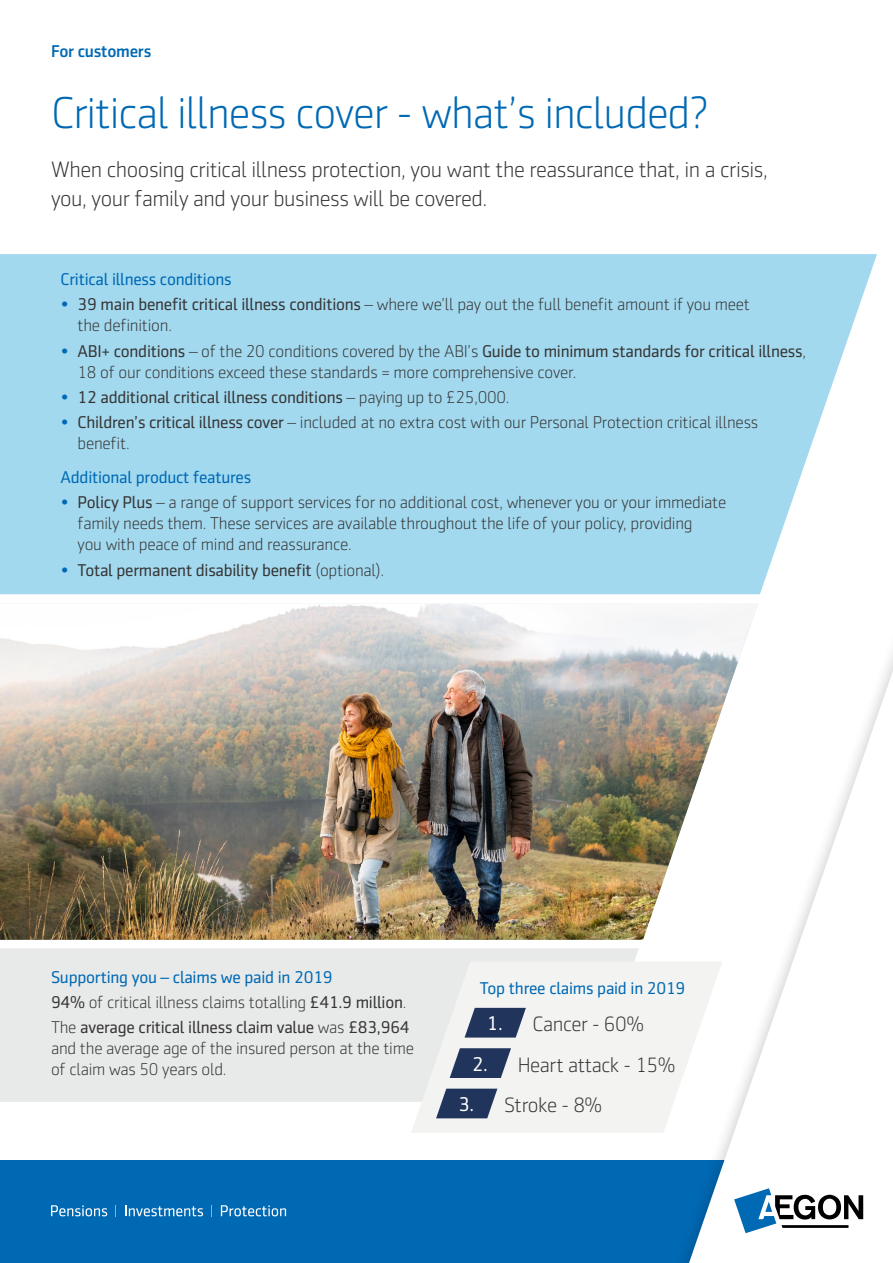
<style>
.page{position:relative;width:893px;height:1263px;background:#fff}
.page>*{position:absolute;margin:0;border:0;box-sizing:border-box;transform-origin:0 0}
.t1{font:300 45px "Sentico Sans DT";letter-spacing:-.025em;color:#0069b4}
.t2{font:300 22.5px/28.5px "Sentico Sans DT";letter-spacing:-.02em;color:#373636}
.t3{font:300 21px "Sentico Sans DT";letter-spacing:-.02em;color:#373636}
.t4{font:300 17.25px/21px "Sentico Sans DT";letter-spacing:-.015em;color:#373636}
.t5{font:17.25px/25.2px "Sentico Sans DT";letter-spacing:-.015em;color:#373636}
.t6{font:17.25px "Sentico Sans DT";letter-spacing:-.015em;color:#0069b4}
.t7{font:500 17.25px "Sentico Sans DT";letter-spacing:-.015em;color:#0069b4}
.s1{font-weight:400;color:#0069b4}
.s2{font-weight:400}
.s3{color:#0069b4}
.s4{font-weight:300}
.s5{font-weight:400;font-size:20.1px;color:#fff}
</style>
<div class="page">
<div style="left:0;top:254px;width:877px;height:340px;background:#a2d9ef"></div>
<img style="left:0;top:604px;width:758px;height:336px">
<div style="left:0;top:948px;width:639px;height:154px;background:#e8e9e9"></div>
<div style="left:0;top:1161px;width:893px;height:102px;background:#0069b4"></div>
<svg style="left:51px;top:1205px;width:56px;height:11px"></svg>
<svg style="left:125px;top:1205px;width:78px;height:11px"></svg>
<svg style="left:221px;top:1205px;width:65px;height:11px"></svg>
<div style="left:670px;top:622px;width:223px;height:641px;background:#000;opacity:.2"></div>
<svg style="left:689px;top:671px;width:204px;height:592px"></svg>
<svg style="left:734px;top:1188px;width:129px;height:45px"></svg>
<svg style="left:411px;top:961px;width:311px;height:172px;fill:#f3f3f2"></svg>
<svg style="left:465px;top:1008px;width:61px;height:29px;background:#425374"></svg>
<svg style="left:450px;top:1048px;width:61px;height:30px;background:#445575"></svg>
<svg style="left:436px;top:1089px;width:61px;height:29px;background:#425374"></svg>
<p class="t7" style="left:51px;top:42px;width:102px">For customers</p>
<h1 class="t1" style="left:51px;top:88px;width:659px">Critical illness cover - what’s included?</h1>
<h2 class="t2" style="left:51px;top:156px;width:718px">When choosing critical illness protection, you want the reassurance that, in a crisis, you, your family and your business will be covered.</h2>
<p class="t6" style="left:61px;top:270px;width:173px">Critical illness conditions</p>
<p class="t4" style="left:78px;top:294px;width:674px;text-indent:-17px"><span class="s1">•</span> <span class="s2">39 main benefit critical illness conditions</span> – where we’ll pay out the full benefit amount if you meet the definition.</p>
<p class="t4" style="left:78px;top:341px;width:730px;text-indent:-17px"><span class="s1">•</span> <span class="s2">ABI+ conditions</span> – of the 20 conditions covered by the ABI’s <span class="s2">Guide to minimum standards for critical illness</span>,<br>18 of our conditions exceed these standards = more comprehensive cover.</p>
<p class="t5" style="left:61px;top:385px;width:450px"><span class="s3">•</span> 12 additional critical illness conditions <span class="s4">– paying up to £25,000.</span></p>
<p class="t4" style="left:78px;top:412px;width:682px;text-indent:-17px"><span class="s1">•</span> <span class="s2">Children’s critical illness cover</span> – included at no extra cost with our Personal Protection critical illness benefit.</p>
<p class="t6" style="left:61px;top:468px;width:192px">Additional product features</p>
<p class="t4" style="left:78px;top:492px;width:650px;text-indent:-17px"><span class="s1">•</span> <span class="s2">Policy Plus</span> – a range of support services for no additional cost, whenever you or your immediate family needs them. These services are available throughout the life of your policy, providing<br>you with peace of mind and reassurance.</p>
<p class="t5" style="left:61px;top:557px;width:325px"><span class="s3">•</span> Total permanent disability benefit <span class="s4">(optional).</span></p>
<p class="t5" style="left:51px;top:964px;width:360px"><span class="s3">Supporting you – claims we paid in 2019<br></span>94% <span class="s4">of critical illness claims totalling</span> £41.9 million<span class="s4">.<br>The</span> average critical illness claim value <span class="s4">was</span> £83,964</p>
<p class="t4" style="left:51px;top:1038px;width:364px">and the average age of the insured person at the time of claim was 50 years old.</p>
<p class="t6" style="left:480px;top:978px;width:207px">Top three claims paid in 2019</p>
<p class="t3" style="left:487px;top:1013px;width:159px"><span class="s5">1.</span> Cancer - 60%</p>
<p class="t3" style="left:472px;top:1053px;width:205px"><span class="s5">2.</span> Heart attack - 15%</p>
<p class="t3" style="left:458px;top:1094px;width:145px"><span class="s5">3.</span> Stroke - 8%</p>
</div>
